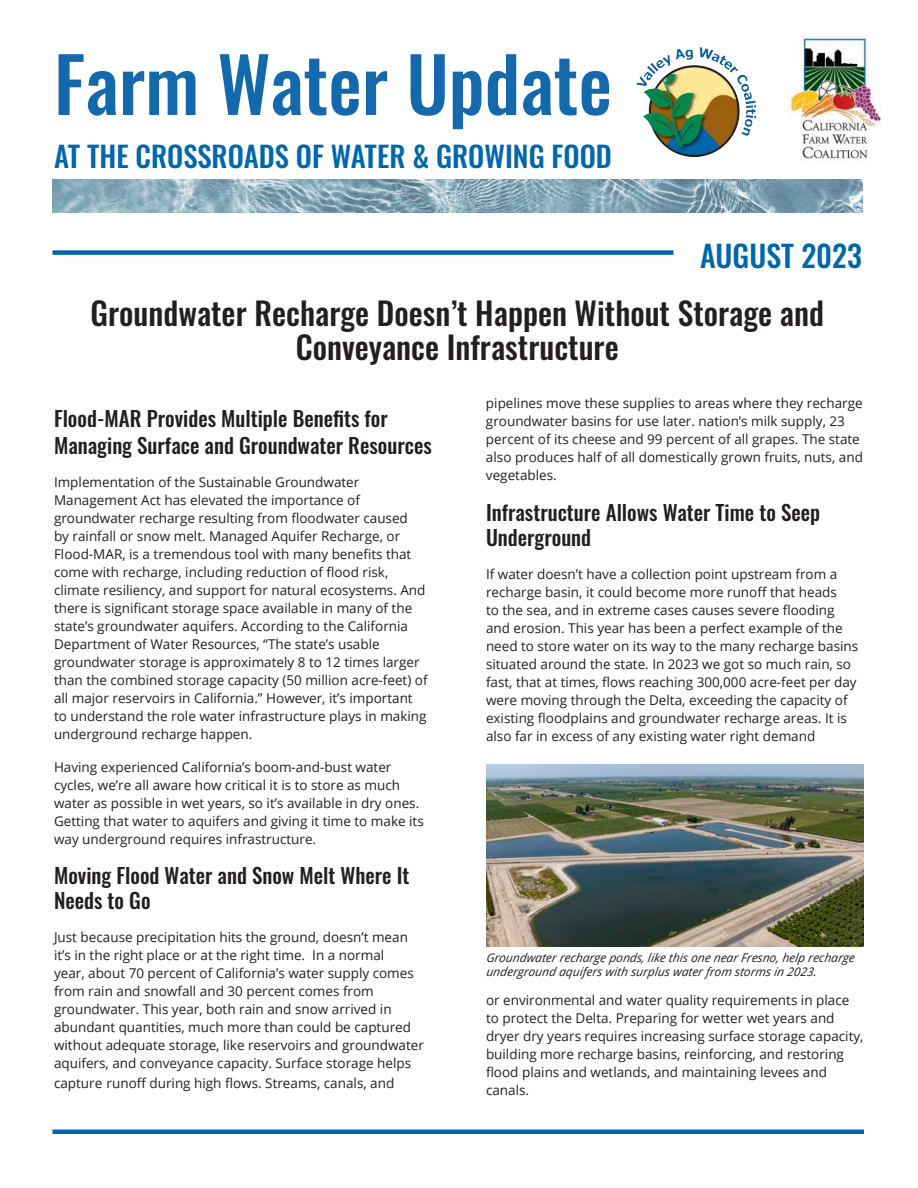
<style>
.page{position:relative;width:918px;height:1188px;background:#fff}
.page>*{position:absolute;margin:0;border:0;box-sizing:border-box;transform-origin:0 0}
.t1{font:500 75px "Oswald";color:#1468ac}
.t2{font:500 31.5px/34.5px "Oswald";color:#231f20;text-align:center}
.t3{font:500 30px "Oswald";color:#0067ab}
.t4{font:500 28.8px "Oswald";color:#0067ab}
.paragraph{font:500 21px/25.2px "Oswald";color:#231f20}
.paragraph-2{font:13.5px/18px "Open Sans";color:#231f20}
.paragraph-3{font:italic 12px/14.4px "Open Sans";color:#231f20}
</style>
<div class="page">
<img style="left:53px;top:179px;width:809px;height:33px">
<div style="left:52px;top:250px;width:622px;height:5px;background:#0067ab"></div>
<hr style="left:52px;top:1130px;width:812px;height:4px;background:#0067ab">
<img style="left:486px;top:765px;width:378px;height:181px">
<img style="left:636px;top:48px;width:120px;height:108px">
<img style="left:790px;top:36px;width:91px;height:123px">
<p class="t1" style="left:54px;top:45px;width:559px">Farm Water Update</p>
<p class="t4" style="left:54px;top:141px;width:560px">AT THE CROSSROADS OF WATER &amp; GROWING FOOD</p>
<p class="t3" style="left:700px;top:240px;width:163px">AUGUST 2023</p>
<p class="t2" style="left:91px;top:298px;width:735px">Groundwater Recharge Doesn’t Happen Without Storage and<br>Conveyance Infrastructure</p>
<p class="paragraph" style="left:54px;top:406px;width:379px;line-height:27px">Flood-MAR Provides Multiple Benefits for<br>Managing Surface and Groundwater Resources</p>
<p class="paragraph-2" style="left:54px;top:473px;width:375px">Implementation of the Sustainable Groundwater Management Act has elevated the importance of groundwater recharge resulting from floodwater caused<br>by rainfall or snow melt. Managed Aquifer Recharge, or Flood-MAR, is a tremendous tool with many benefits that come with recharge, including reduction of flood risk, climate resiliency, and support for natural ecosystems. And there is significant storage space available in many of the state’s groundwater aquifers. According to the California Department of Water Resources, “The state’s usable groundwater storage is approximately 8 to 12 times larger than the combined storage capacity (50 million acre-feet) of all major reservoirs in California.” However, it’s important to understand the role water infrastructure plays in making underground recharge happen.</p>
<p class="paragraph-2" style="left:54px;top:758px;width:371px">Having experienced California’s boom-and-bust water cycles, we’re all aware how critical it is to store as much water as possible in wet years, so it’s available in dry ones.<br>Getting that water to aquifers and giving it time to make its way underground requires infrastructure.</p>
<p class="paragraph" style="left:54px;top:864px;width:357px">Moving Flood Water and Snow Melt Where It<br>Needs to Go</p>
<p class="paragraph-2" style="left:54px;top:928px;width:371px">Just because precipitation hits the ground, doesn’t mean it’s in the right place or at the right time. In a normal<br>year, about 70 percent of California’s water supply comes from rain and snowfall and 30 percent comes from groundwater. This year, both rain and snow arrived in abundant quantities, much more than could be captured without adequate storage, like reservoirs and groundwater aquifers, and conveyance capacity. Surface storage helps</p>
<p class="paragraph-2" style="left:54px;top:1074px;width:342px">capture runoff during high flows. Streams, canals, and</p>
<p class="paragraph-2" style="left:486px;top:394px;width:378px">pipelines move these supplies to areas where they recharge groundwater basins for use later. nation’s milk supply, 23 percent of its cheese and 99 percent of all grapes. The state also produces half of all domestically grown fruits, nuts, and vegetables.</p>
<p class="paragraph" style="left:486px;top:501px;width:336px">Infrastructure Allows Water Time to Seep<br>Underground</p>
<p class="paragraph-2" style="left:486px;top:565px;width:374px">If water doesn’t have a collection point upstream from a recharge basin, it could become more runoff that heads<br>to the sea, and in extreme cases causes severe flooding and erosion. This year has been a perfect example of the need to store water on its way to the many recharge basins situated around the state. In 2023 we got so much rain, so fast, that at times, flows reaching 300,000 acre-feet per day were moving through the Delta, exceeding the capacity of existing floodplains and groundwater recharge areas. It is also far in excess of any existing water right demand</p>
<p class="paragraph-3" style="left:486px;top:950px;width:372px">Groundwater recharge p onds, like this one near Fresno, help recharge underground aquifers with surp lus water from storms in 2023.</p>
<p class="paragraph-2" style="left:486px;top:991px;width:379px">or environmental and water quality requirements in place to protect the Delta. Preparing for wetter wet years and dryer dry years requires increasing surface storage capacity, building more recharge basins, reinforcing, and restoring flood plains and wetlands, and maintaining levees and canals.</p>
</div>
